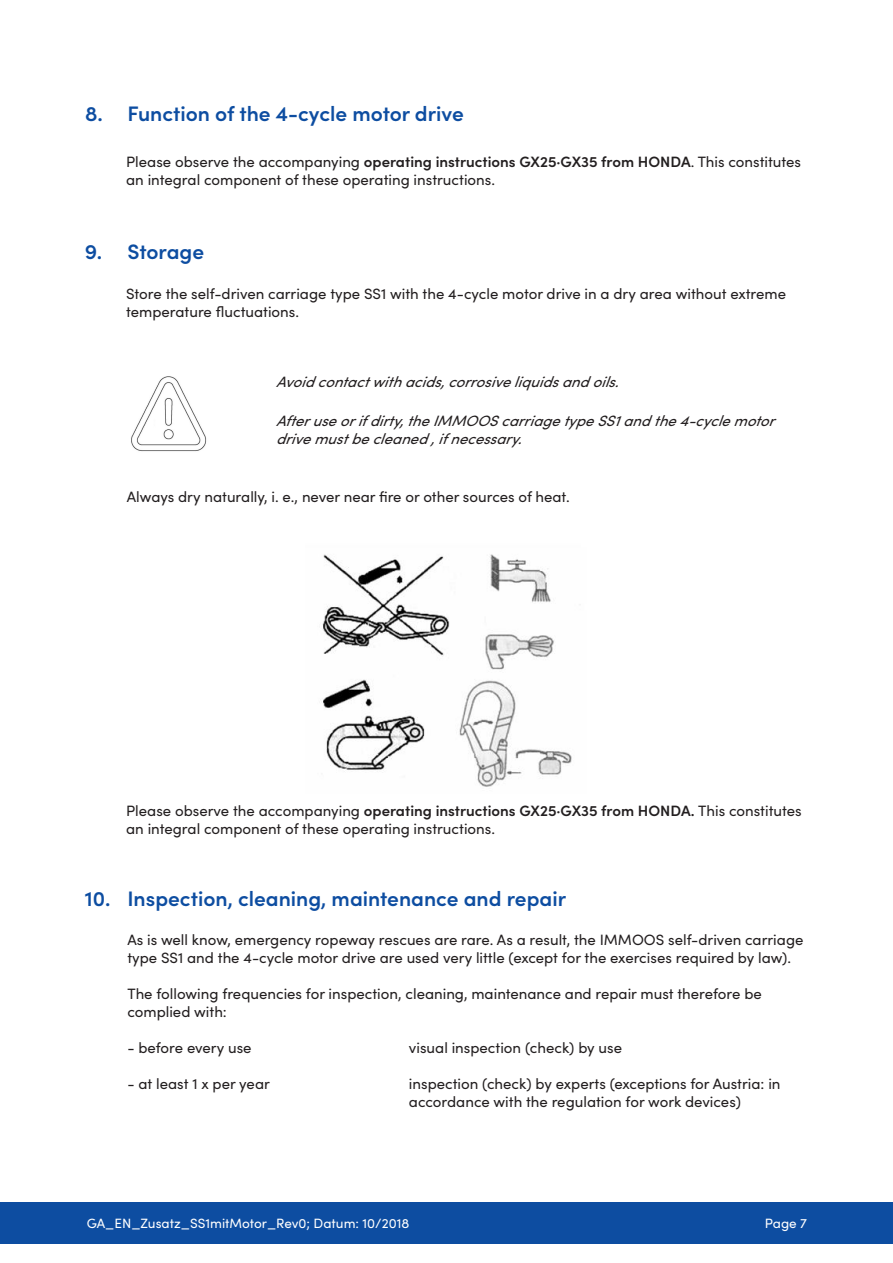
<style>
.page{position:relative;width:893px;height:1263px;background:#fff}
.page>*{position:absolute;margin:0;border:0;box-sizing:border-box;transform-origin:0 0}
.Inhaltsverzeichniss{font:600 21px "Sofia Pro";color:#0d4da1}
.Textformat{font:15px/18px "Sofia Pro";color:#231f20}
.Inhaltverz_Grosse_Üb{font:italic 15px/18px "Sofia Pro";color:#231f20}
.t1{font:13.5px "Sofia Pro";color:#fff}
.s1{font-weight:600}
</style>
<div class="page">
<div style="left:0;top:1202px;width:893px;height:41px;background:#0d4da1"></div>
<img style="left:322px;top:554px;width:250px;height:233px">
<img style="left:131px;top:376px;width:76px;height:76px">
<p class="Inhaltsverzeichniss" style="left:85px;top:98px;width:380px">8. Function of the 4-cycle motor drive</p>
<p class="Textformat" style="left:126px;top:152px;width:676px">Please observe the accompanying <span class="s1">operating instructions GX25·GX35 from HONDA</span>. This constitutes an integral component of these operating instructions.</p>
<p class="Inhaltsverzeichniss" style="left:85px;top:236px;width:121px">9. Storage</p>
<p class="Textformat" style="left:126px;top:284px;width:661px">Store the self-driven carriage type SS1 with the 4-cycle motor drive in a dry area without extreme temperature fluctuations.</p>
<p class="Inhaltverz_Grosse_Üb" style="left:276px;top:372px;width:351px">Avoidcontactwithacids,corrosiveliquidsandoils.</p>
<p class="Inhaltverz_Grosse_Üb" style="left:276px;top:411px;width:507px">Afteruseorifdirty,theIMMOOScarriagetypeSS1andthe4-cyclemotor drivemustbecleaned,ifnecessary.</p>
<p class="Textformat" style="left:127px;top:487px;width:444px">Always dry naturally, i. e., never near fire or other sources of heat.</p>
<p class="Textformat" style="left:126px;top:801px;width:677px">Please observe the accompanying <span class="s1">operating instructions GX25·GX35 from HONDA.</span> This constitutes an integral component of these operating instructions.</p>
<p class="Inhaltsverzeichniss" style="left:85px;top:883px;width:483px">10. Inspection, cleaning, maintenance and repair</p>
<p class="Textformat" style="left:127px;top:930px;width:678px">As is well know, emergency ropeway rescues are rare. As a result, the IMMOOS self-driven carriage type SS1 and the 4-cycle motor drive are used very little (except for the exercises required by law).</p>
<p class="Textformat" style="left:127px;top:984px;width:636px">The following frequencies for inspection, cleaning, maintenance and repair must therefore be complied with:</p>
<p class="Textformat" style="left:127px;top:1038px;width:126px">- before every use</p>
<p class="Textformat" style="left:409px;top:1038px;width:215px">visual inspection (check) by use</p>
<p class="Textformat" style="left:127px;top:1074px;width:144px">- at least 1 x per year</p>
<p class="Textformat" style="left:409px;top:1074px;width:373px">inspection (check) by experts (exceptions for Austria: in accordance with the regulation for work devices)</p>
<p class="t1" style="left:87px;top:1213px;width:324px">GA_EN_Zusatz_SS1mitMotor_Rev0; Datum: 10/2018</p>
<p class="t1" style="left:765px;top:1213px;width:44px">Page 7</p>
</div>
